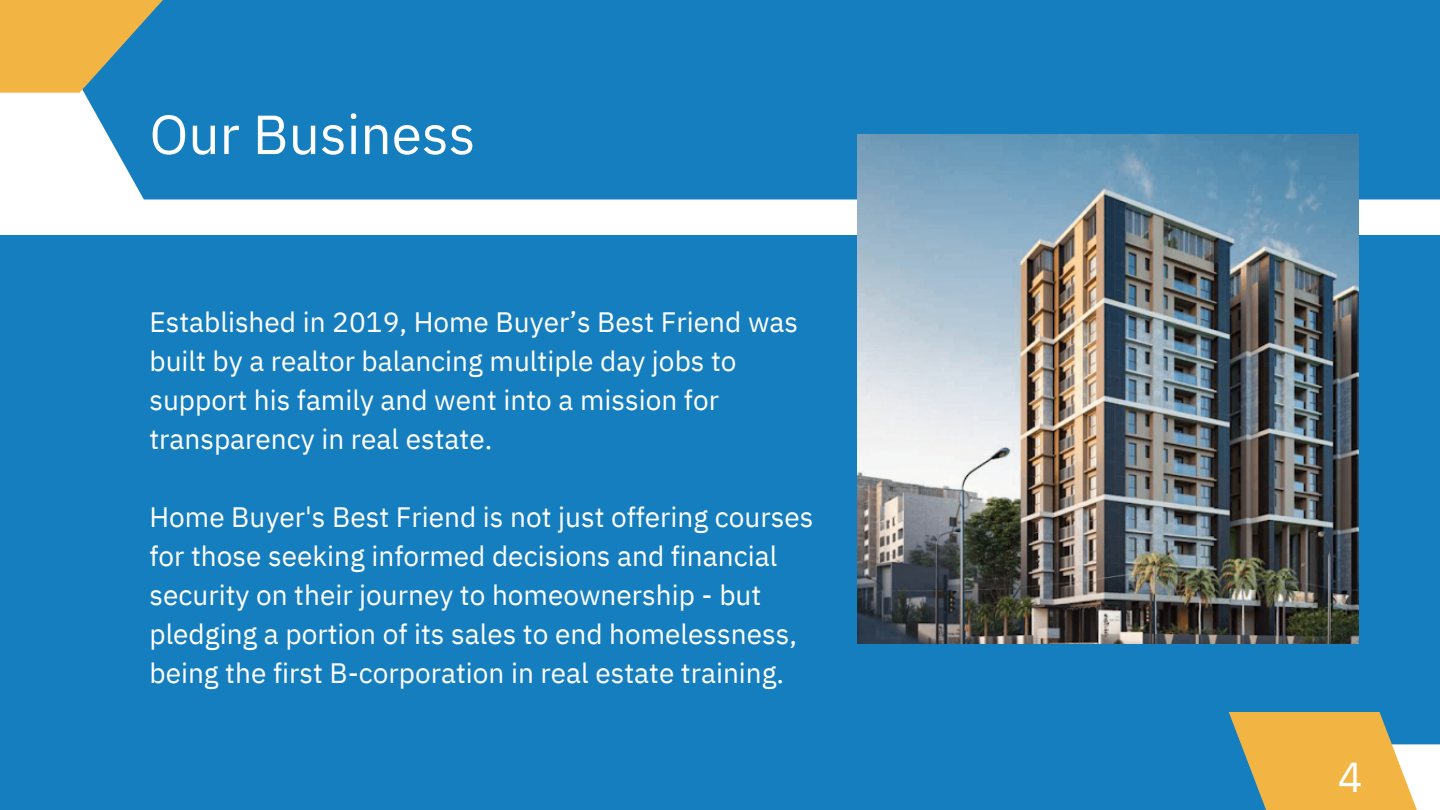
<style>
.page{position:relative;width:1440px;height:810px;background:#fff}
.page>*{position:absolute;margin:0;border:0;box-sizing:border-box;transform-origin:0 0}
.t1{font:55px "IBM Plex Sans";color:#fff}
.t2{font:41.7px "IBM Plex Sans";color:#fff}
.t3{font:28px/39px "IBM Plex Sans";color:#fff}
</style>
<div class="page">
<div style="left:0;top:235px;width:1440px;height:575px;background:#157ebf"></div>
<div style="left:84px;top:0;width:1356px;height:199px;background:#157ebf"></div>
<svg style="left:0;top:0;width:163px;height:93px;background:#b9a763"></svg>
<div style="left:1291px;top:744px;width:149px;height:66px;background:#fff"></div>
<svg style="left:1229px;top:712px;width:196px;height:98px"></svg>
<img style="left:858px;top:135px;width:501px;height:508px">
<p class="t1" style="left:149px;top:98px;width:328px">Our Business</p>
<p class="t3" style="left:149px;top:302px;width:650px">Established in 2019, Home Buyer’s Best Friend was built by a realtor balancing multiple day jobs to support his family and went into a mission for transparency in real estate.</p>
<p class="t3" style="left:149px;top:497px;width:666px">Home Buyer's Best Friend is not just offering courses for those seeking informed decisions and financial security on their journey to homeownership - but pledging a portion of its sales to end homelessness, being the first B-corporation in real estate training.</p>
<p class="t2" style="left:1338px;top:749px;width:26px">4</p>
</div>
